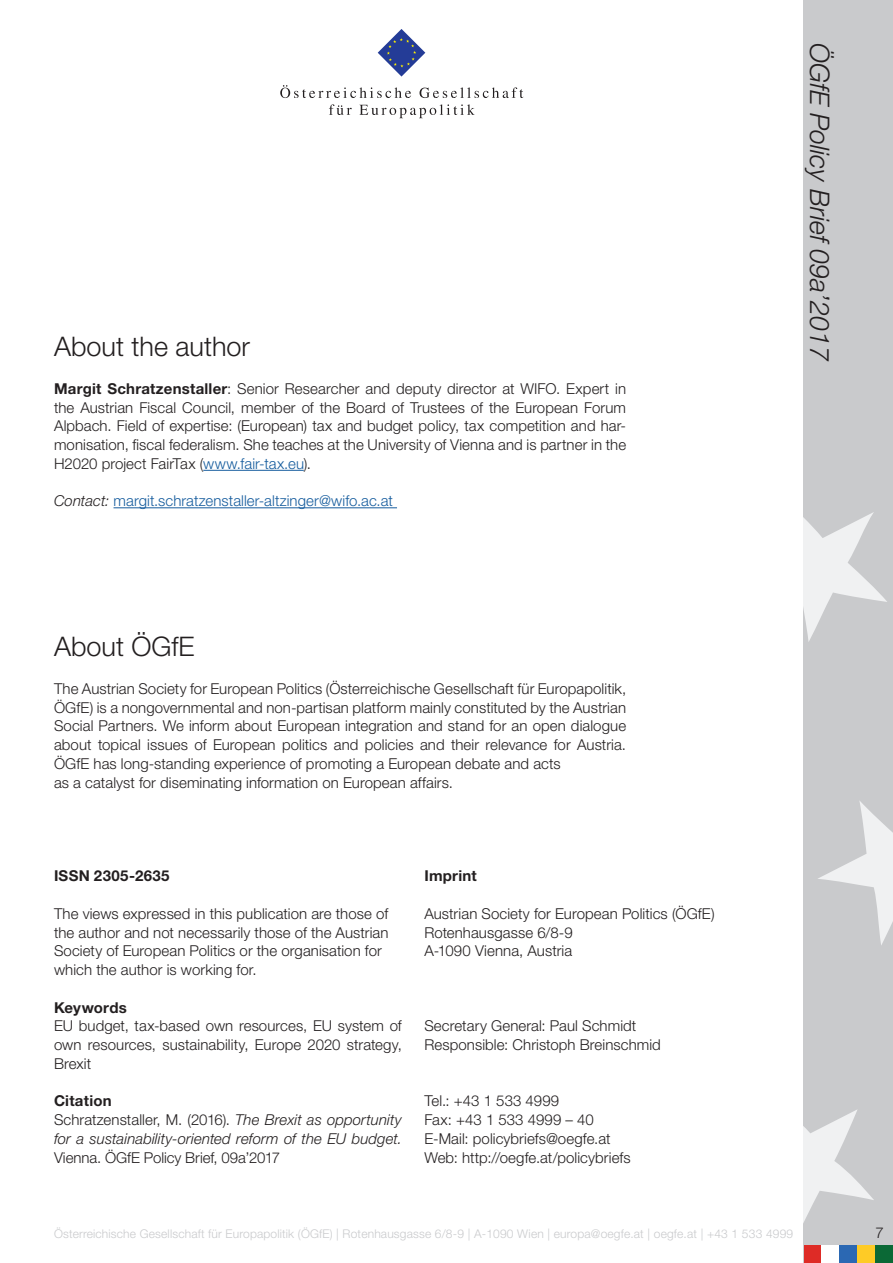
<style>
.page{position:relative;width:893px;height:1263px;background:#fff}
.page>*{position:absolute;margin:0;border:0;box-sizing:border-box;transform-origin:0 0}
.t1{font:italic 300 27px "Helvetica Neue LT Std";color:#231f20}
.Untertitel{font:300 27px "Helvetica Neue LT Std";color:#231f20}
.Standard_Paragraph{font:300 15px/18.8px "Helvetica Neue LT Std";letter-spacing:.005em;color:#231f20;text-align:justify}
.Standard_Paragraph-2{font:italic 300 15px/18.8px "Helvetica Neue LT Std";letter-spacing:.005em;color:#231f20;text-align:justify}
.Standard_Paragraph-3{font:300 15px "Helvetica Neue LT Std";letter-spacing:.005em;color:#175d9e}
.Standard_Paragraph-4{font:700 15px "Helvetica Neue LT Std";letter-spacing:.015em;color:#231f20}
.t2{font:300 12px "Helvetica Neue LT Std";letter-spacing:.015em;color:#c9cacc}
.s1{font-weight:700}
.s2{color:#175d9e}
.s3{font-style:italic;color:#231f20}
.s4{font-style:normal}
</style>
<div class="page">
<div style="left:804px;top:0;width:89px;height:1263px;background:#c9cacc"></div>
<svg style="left:804px;top:512px;width:83px;height:130px"></svg>
<svg style="left:818px;top:801px;width:75px;height:144px"></svg>
<svg style="left:804px;top:1110px;width:70px;height:111px"></svg>
<svg style="left:378px;top:29px;width:47px;height:48px"></svg>
<svg style="left:280px;top:85px;width:131px;height:13px"></svg>
<svg style="left:420px;top:87px;width:103px;height:11px"></svg>
<svg style="left:329px;top:104px;width:23px;height:11px"></svg>
<svg style="left:359px;top:104px;width:116px;height:14px"></svg>
<div style="left:857px;top:1245px;width:18px;height:18px;background:#fecb26"></div>
<div style="left:839px;top:1245px;width:18px;height:18px;background:#2b68b3"></div>
<div style="left:804px;top:1245px;width:17px;height:18px;background:#de2b26"></div>
<div style="left:875px;top:1245px;width:18px;height:18px;background:#0b6936"></div>
<div style="left:821px;top:1245px;width:18px;height:18px;background:#fff"></div>
<hr style="left:203px;top:470px;width:101px;height:1px;background:#175d9e">
<hr style="left:114px;top:507px;width:283px;height:1px;background:#175d9e">
<p class="Untertitel" style="left:54px;top:330px;width:198px">About the author</p>
<p class="Standard_Paragraph" style="left:54px;top:379px;width:574px"><span class="s1">Margit Schratzenstaller</span>: Senior Researcher and deputy director at WIFO. Expert in the Austrian Fiscal Council, member of the Board of Trustees of the European Forum Alpbach. Field of expertise: (European) tax and budget policy, tax competition and har&shy;monisation, fiscal federalism. She teaches at the University of Vienna and is partner in the H2020 project FairTax (<span class="s2">www.fair-tax.eu</span>).</p>
<p class="Standard_Paragraph-3" style="left:54px;top:492px;width:340px"><span class="s3">Contact:</span> margit.schratzenstaller-altzinger@wifo.ac.at</p>
<p class="Untertitel" style="left:54px;top:630px;width:142px">About ÖGfE</p>
<p class="Standard_Paragraph" style="left:54px;top:679px;width:574px">The Austrian Society for European Politics (Österreichische Gesellschaft für Europapolitik, ÖGfE) is a nongovernmental and non-partisan platform mainly constituted by the Austrian Social Partners. We inform about European integration and stand for an open dialogue about topical issues of European politics and policies and their relevance for Austria.<br>ÖGfE has long-standing experience of promoting a European debate and acts</p>
<p class="Standard_Paragraph" style="left:54px;top:772px;width:400px">as a catalyst for diseminating information on European affairs.</p>
<p class="Standard_Paragraph-4" style="left:54px;top:867px;width:117px">ISSN 2305-2635</p>
<p class="Standard_Paragraph" style="left:54px;top:904px;width:336px">The views expressed in this publication are those of</p>
<p class="Standard_Paragraph" style="left:54px;top:922px;width:336px">the author and not necessarily those of the Austrian</p>
<p class="Standard_Paragraph" style="left:54px;top:941px;width:329px">Society of European Politics or the organisation for</p>
<p class="Standard_Paragraph" style="left:54px;top:960px;width:204px">which the author is working for.</p>
<p class="Standard_Paragraph-4" style="left:54px;top:998px;width:74px">Keywords</p>
<p class="Standard_Paragraph" style="left:54px;top:1016px;width:349px">EU budget, tax-based own resources, EU system of own resources, sustainability, Europe 2020 strategy, Brexit</p>
<p class="Standard_Paragraph-4" style="left:54px;top:1092px;width:59px">Citation</p>
<p class="Standard_Paragraph-2" style="left:54px;top:1110px;width:349px"><span class="s4">Schratzenstaller, M. (2016).</span> The Brexit as opportunity for a sustainability-oriented reform of the EU budget.<br><span class="s4">Vienna. ÖGfE Policy Brief, 09a’2017</span></p>
<p class="Standard_Paragraph-4" style="left:424px;top:867px;width:54px">Imprint</p>
<p class="Standard_Paragraph" style="left:424px;top:904px;width:292px">Austrian Society for European Politics (ÖGfE)</p>
<p class="Standard_Paragraph" style="left:424px;top:922px;width:150px">Rotenhausgasse 6/8-9</p>
<p class="Standard_Paragraph" style="left:424px;top:941px;width:149px">A-1090 Vienna, Austria</p>
<p class="Standard_Paragraph" style="left:424px;top:1016px;width:213px">Secretary General: Paul Schmidt</p>
<p class="Standard_Paragraph" style="left:424px;top:1035px;width:238px">Responsible: Christoph Breinschmid</p>
<p class="Standard_Paragraph" style="left:424px;top:1091px;width:136px">Tel.: +43 1 533 4999</p>
<p class="Standard_Paragraph" style="left:424px;top:1110px;width:171px">Fax: +43 1 533 4999 – 40</p>
<p class="Standard_Paragraph" style="left:424px;top:1129px;width:188px">E-Mail: policybriefs@oegfe.at</p>
<p class="Standard_Paragraph" style="left:424px;top:1147px;width:208px">Web: http://oegfe.at/policybriefs</p>
<h1 class="t1" style="left:836px;top:43px;width:320px;rotate:90deg">ÖGfE Policy Brief 09a’2017</h1>
<p class="t2" style="left:54px;top:1226px;width:741px">Österreichische Gesellschaft für Europapolitik (ÖGfE) | Rotenhausgasse 6/8-9 | A-1090 Wien | europa@oegfe.at | oegfe.at | +43 1 533 4999</p>
<p class="Standard_Paragraph" style="left:875px;top:1222px;width:10px">7</p>
</div>
